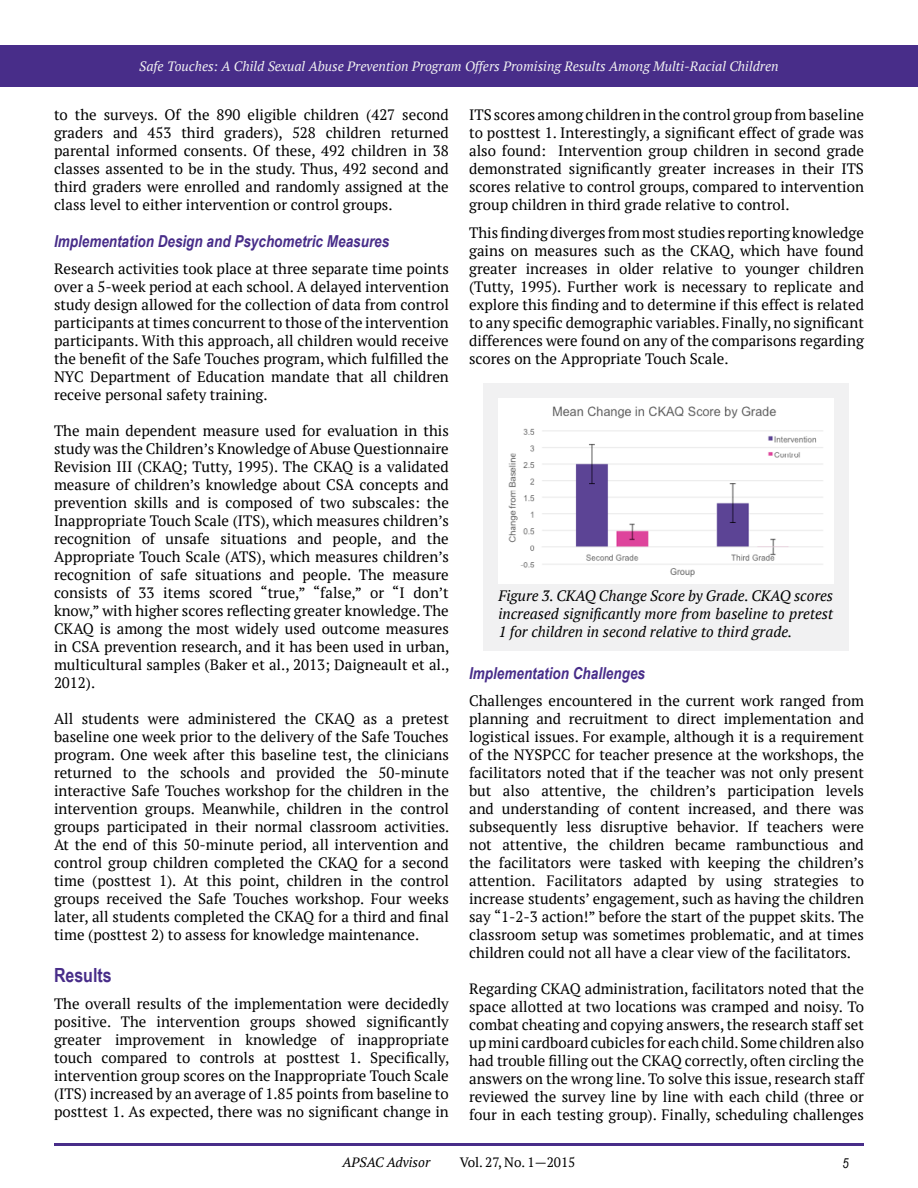
<style>
.page{position:relative;width:918px;height:1188px;background:#fff}
.page>*{position:absolute;margin:0;border:0;box-sizing:border-box;transform-origin:0 0}
.t1{font:700 19.5px "Arial Narrow";color:#482d89}
.t2{font:italic 700 16.5px "Arial Narrow";color:#482d89}
.t3{font:15px/18px "PT Serif";color:#000;text-align:justify}
.t4{font:italic 15px/18px "PT Serif";color:#000;text-align:justify}
.t5{font:italic 13.5px "PT Serif";color:#f1f1f2}
.t6{font:13.5px "PT Serif";color:#000}
.t7{font:italic 13.5px "PT Serif";color:#000}
.t8{font:italic 13.5px "Arial Narrow";color:#000}
</style>
<div class="page">
<div style="left:0;top:45px;width:918px;height:41px;background:#482d89"></div>
<hr style="left:54px;top:1143px;width:810px;height:3px;background:#482d89">
<div style="left:483px;top:383px;width:366px;height:268px;background:#f1f1f2"></div>
<img style="left:499px;top:398px;width:335px;height:185px">
<p class="t5" style="left:139px;top:58px;width:641px">Safe Touches: A Child Sexual Abuse Prevention Program Offers Promising Results Among Multi-Racial Children</p>
<p class="t3" style="left:54px;top:105px;width:396px">to the surveys. Of the 890 eligible children (427 second graders and 453 third graders), 528 children returned parental informed consents. Of these, 492 children in 38 classes assented to be in the study. Thus, 492 second and third graders were enrolled and randomly assigned at the class level to either intervention or control groups.</p>
<p class="t2" style="left:54px;top:229px;width:337px">Implementation Design and Psychometric Measures</p>
<p class="t3" style="left:54px;top:260px;width:396px">Research activities took place at three separate time points over a 5-week period at each school. A delayed intervention study design allowed for the collection of data from control participants at times concurrent to those of the intervention participants. With this approach, all children would receive the benefit of the Safe Touches program, which fulfilled the NYC Department of Education mandate that all children receive personal safety training.</p>
<p class="t3" style="left:54px;top:422px;width:397px">The main dependent measure used for evaluation in this study was the Children’s Knowledge of Abuse Questionnaire Revision III (CKAQ; Tutty, 1995). The CKAQ is a validated measure of children’s knowledge about CSA concepts and prevention skills and is composed of two subscales: the Inappropriate Touch Scale (ITS), which measures children’s recognition of unsafe situations and people, and the Appropriate Touch Scale (ATS), which measures children’s recognition of safe situations and people. The measure consists of 33 items scored “true,” “false,” or “I don’t know,” with higher scores reflecting greater knowledge. The CKAQ is among the most widely used outcome measures in CSA prevention research, and it has been used in urban, multicultural samples (Baker et al., 2013; Daigneault et al., 2012).</p>
<p class="t3" style="left:54px;top:710px;width:397px">All students were administered the CKAQ as a pretest baseline one week prior to the delivery of the Safe Touches program. One week after this baseline test, the clinicians returned to the schools and provided the 50-minute interactive Safe Touches workshop for the children in the intervention groups. Meanwhile, children in the control groups participated in their normal classroom activities.<br>At the end of this 50-minute period, all intervention and control group children completed the CKAQ for a second time (posttest 1). At this point, children in the control groups received the Safe Touches workshop. Four weeks later, all students completed the CKAQ for a third and final time (posttest 2) to assess for knowledge maintenance.</p>
<h1 class="t1" style="left:54px;top:960px;width:59px">Results</h1>
<p class="t3" style="left:54px;top:994px;width:397px">The overall results of the implementation were decidedly positive. The intervention groups showed significantly greater improvement in knowledge of inappropriate touch compared to controls at posttest 1. Specifically, intervention group scores on the Inappropriate Touch Scale (ITS) increased by an average of 1.85 points from baseline to posttest 1. As expected, there was no significant change in</p>
<p class="t3" style="left:469px;top:105px;width:396px">ITS scores among children in the control group from baseline to posttest 1. Interestingly, a significant effect of grade was also found: Intervention group children in second grade demonstrated significantly greater increases in their ITS scores relative to control groups, compared to intervention group children in third grade relative to control.</p>
<p class="t3" style="left:469px;top:224px;width:396px">This finding diverges from most studies reporting knowledge gains on measures such as the CKAQ, which have found greater increases in older relative to younger children (Tutty, 1995). Further work is necessary to replicate and explore this finding and to determine if this effect is related to any specific demographic variables. Finally, no significant differences were found on any of the comparisons regarding scores on the Appropriate Touch Scale.</p>
<p class="t4" style="left:498px;top:586px;width:336px">Figure 3. CKAQ Change Score by Grade. CKAQ scores increased significantly more from baseline to pretest 1 for children in second relative to third grade.</p>
<p class="t2" style="left:469px;top:661px;width:177px">Implementation Challenges</p>
<p class="t3" style="left:469px;top:692px;width:396px">Challenges encountered in the current work ranged from planning and recruitment to direct implementation and logistical issues. For example, although it is a requirement of the NYSPCC for teacher presence at the workshops, the facilitators noted that if the teacher was not only present but also attentive, the children’s participation levels and understanding of content increased, and there was subsequently less disruptive behavior. If teachers were not attentive, the children became rambunctious and the facilitators were tasked with keeping the children’s attention. Facilitators adapted by using strategies to increase students’ engagement, such as having the children say “1-2-3 action!” before the start of the puppet skits. The classroom setup was sometimes problematic, and at times children could not all have a clear view of the facilitators.</p>
<p class="t3" style="left:469px;top:980px;width:396px">Regarding CKAQ administration, facilitators noted that the space allotted at two locations was cramped and noisy. To combat cheating and copying answers, the research staff set up mini cardboard cubicles for each child. Some children also had trouble filling out the CKAQ correctly, often circling the answers on the wrong line. To solve this issue, research staff reviewed the survey line by line with each child (three or four in each testing group). Finally, scheduling challenges</p>
<p class="t7" style="left:343px;top:1153px;width:89px">APSAC Advisor</p>
<p class="t6" style="left:460px;top:1153px;width:117px">Vol. 27, No. 1—2015</p>
<p class="t8" style="left:843px;top:1154px;width:8px">5</p>
</div>
